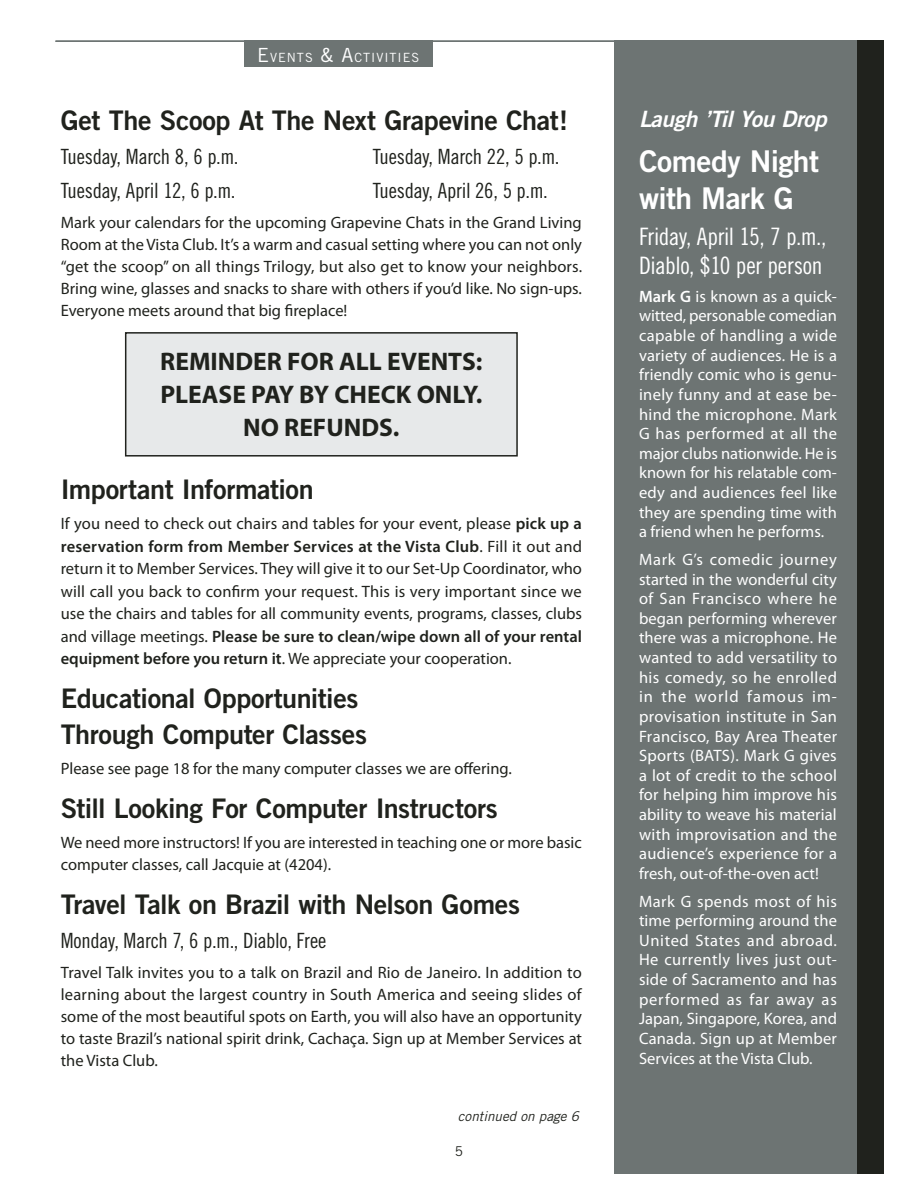
<style>
.page{position:relative;width:918px;height:1188px;background:#fff}
.page>*{position:absolute;margin:0;border:0;box-sizing:border-box;transform-origin:0 0}
.t1{font:30px/37.5px "Trade Gothic Bold Two";letter-spacing:-.02em;color:#fff}
.t2{font:27px/35.4px "Trade Gothic Bold Two";letter-spacing:-.015em;color:#20221d}
.t3{font:700 25.5px/33px "Myriad Pro";color:#20221d;text-align:center}
.t4{font:24px/29.1px "Trade Gothic Cond Eighteen";letter-spacing:-.015em;color:#fff}
.t5{font:italic 22.5px "Trade Gothic Bold Two";letter-spacing:-.015em;color:#fff}
.t6{font:21px "Trade Gothic Cond Eighteen";letter-spacing:-.015em;color:#20221d}
.t7{font:16.5px/22px "Myriad Pro";color:#20221d;text-align:justify}
.t8{font:16.5px/19.6px "Myriad Pro";letter-spacing:.005em;color:#fff;text-align:justify}
.t9{font:italic 13.5px "Trade Gothic";color:#20221d}
.t10{font:13.5px "Trade Gothic";color:#20221d}
.t11{font:12.6px "Trade Gothic SC650";letter-spacing:.075em;color:#fff}
.s1{font-size:19.5px}
.s2{font-weight:600}
</style>
<div class="page">
<div style="left:126px;top:333px;width:391px;height:123px;background:#e7e9ea"></div>
<div style="left:125px;top:332px;width:393px;height:125px;border:2px solid #20221d"></div>
<div style="left:244px;top:40px;width:189px;height:28px;background:#6d7473"></div>
<div style="left:614px;top:40px;width:243px;height:1134px;background:#6d7473"></div>
<div style="left:857px;top:40px;width:27px;height:1134px;background:#20221d"></div>
<hr style="left:56px;top:40px;width:794px;height:2px;background:#6d7473">
<p class="t11" style="left:257px;top:49px;width:164px"><span class="s1">E</span>VENTS <span class="s1">&amp; A</span>CTIVITIES</p>
<h2 class="t2" style="left:61px;top:102px;width:509px">Get The Scoop At The Next Grapevine Chat!</h2>
<p class="t6" style="left:61px;top:144px;width:179px">Tuesday, March 8, 6 p.m.</p>
<p class="t6" style="left:373px;top:144px;width:188px">Tuesday, March 22, 5 p.m.</p>
<p class="t6" style="left:61px;top:178px;width:176px">Tuesday, April 12, 6 p.m.</p>
<p class="t6" style="left:373px;top:178px;width:177px">Tuesday, April 26, 5 p.m.</p>
<p class="t7" style="left:61px;top:212px;width:523px">Mark your calendars for the upcoming Grapevine Chats in the Grand Living Room at the Vista Club. It’s a warm and casual setting where you can not only “get the scoop” on all things Trilogy, but also get to know your neighbors.<br>Bring wine, glasses and snacks to share with others if you’d like. No sign-ups.<br>Everyone meets around that big fireplace!</p>
<h3 class="t3" style="left:160px;top:345px;width:324px">REMINDER FOR ALL EVENTS:<br>PLEASE PAY BY CHECK ONLY.<br>NO REFUNDS.</h3>
<h2 class="t2" style="left:61px;top:471px;width:255px">Important Information</h2>
<p class="t7" style="left:61px;top:513px;width:523px;line-height:22.5px">If you need to check out chairs and tables for your event, please <span class="s2">pick up a reservation form from Member Services at the Vista Club</span>. Fill it out and return it to Member Services. They will give it to our Set-Up Coordinator, who will call you back to confirm your request. This is very important since we use the chairs and tables for all community events, programs, classes, clubs and village meetings. <span class="s2">Please be sure to clean/wipe down all of your rental equipment before you return it</span>. We appreciate your cooperation.</p>
<h2 class="t2" style="left:61px;top:680px;width:308px">Educational Opportunities<br>Through Computer Classes</h2>
<p class="t7" style="left:61px;top:758px;width:453px">Please see page 18 for the many computer classes we are offering.</p>
<h2 class="t2" style="left:61px;top:790px;width:439px">Still Looking For Computer Instructors</h2>
<p class="t7" style="left:61px;top:832px;width:523px">We need more instructors! If you are interested in teaching one or more basic computer classes, call Jacquie at (4204).</p>
<h2 class="t2" style="left:61px;top:886px;width:461px">Travel Talk on Brazil with Nelson Gomes</h2>
<p class="t6" style="left:61px;top:928px;width:267px">Monday, March 7, 6 p.m., Diablo, Free</p>
<p class="t7" style="left:61px;top:962px;width:523px">Travel Talk invites you to a talk on Brazil and Rio de Janeiro. In addition to learning about the largest country in South America and seeing slides of some of the most beautiful spots on Earth, you will also have an opportunity to taste Brazil’s national spirit drink, Cachaça. Sign up at Member Services at the Vista Club.</p>
<p class="t9" style="left:458px;top:1108px;width:123px">continued on page 6</p>
<p class="t10" style="left:455px;top:1144px;width:10px">5</p>
<h3 class="t5" style="left:639px;top:105px;width:189px">Laugh ’Til You Drop</h3>
<h1 class="t1" style="left:639px;top:142px;width:182px">Comedy Night with Mark G</h1>
<h3 class="t4" style="left:639px;top:222px;width:189px">Friday, April 15, 7 p.m.,<br>Diablo, $10 per person</h3>
<p class="t8" style="left:639px;top:287px;width:200px"><span class="s2">Mark G</span> is known as a quick&shy;witted, personable comedian capable of handling a wide variety of audiences. He is a friendly comic who is genu&shy;inely funny and at ease be&shy;hind the microphone. Mark G has performed at all the major clubs nationwide. He is known for his relatable com&shy;edy and audiences feel like they are spending time with a friend when he performs.</p>
<p class="t8" style="left:639px;top:550px;width:200px">Mark G’s comedic journey started in the wonderful city of San Francisco where he began performing wherever there was a microphone. He wanted to add versatility to his comedy, so he enrolled in the world famous im&shy;provisation institute in San Francisco, Bay Area Theater Sports (BATS). Mark G gives a lot of credit to the school for helping him improve his ability to weave his material with improvisation and the audience’s experience for a fresh, out-of-the-oven act!</p>
<p class="t8" style="left:639px;top:892px;width:200px">Mark G spends most of his time performing around the United States and abroad.<br>He currently lives just out&shy;side of Sacramento and has performed as far away as Japan, Singapore, Korea, and Canada. Sign up at Member Services at the Vista Club.</p>
</div>
